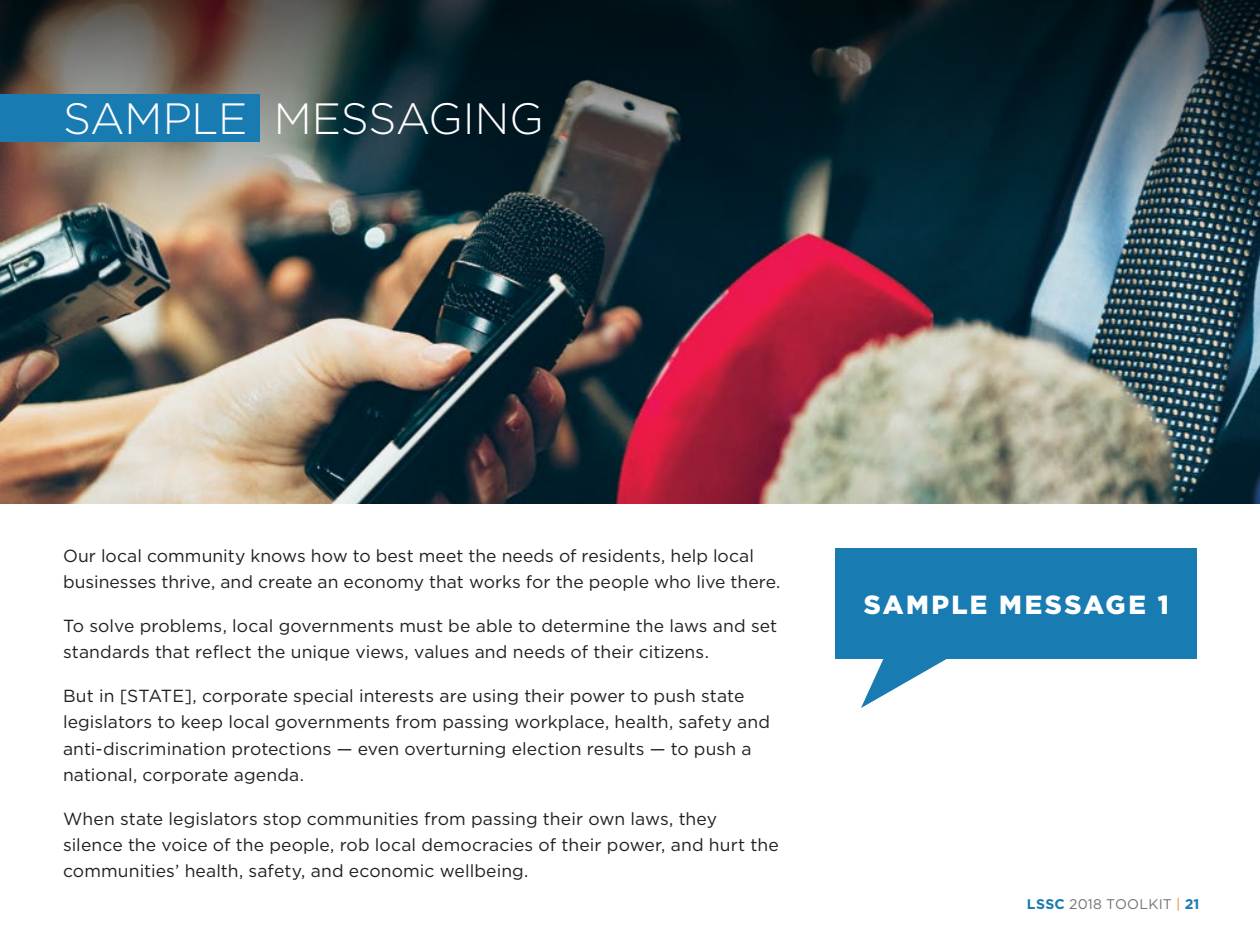
<style>
.page{position:relative;width:1260px;height:945px;background:#fff}
.page>*{position:absolute;margin:0;border:0;box-sizing:border-box;transform-origin:0 0}
.t1{font:300 43.75px "Gotham";letter-spacing:-.005em;color:#fff}
.t2{font:900 26.25px "Gotham";letter-spacing:.09em;color:#fff}
.t3{font:17.5px/26.2px "Gotham";letter-spacing:.005em;color:#231f20}
.t4{font:14px "Gotham";letter-spacing:.015em;color:#717271}
.s1{font-weight:700;color:#187bb2}
.s2{color:#f58220}
</style>
<div class="page">
<img style="left:0;top:228px;width:1260px;height:276px">
<img style="left:0;top:0;width:1260px;height:228px">
<div style="left:836px;top:548px;width:361px;height:110px;background:#187bb2"></div>
<svg style="left:861px;top:658px;width:99px;height:50px"></svg>
<div style="left:0;top:94px;width:260px;height:48px;background:#187bb2"></div>
<h1 class="t1" style="left:63px;top:91px;width:482px">SAMPLE MESSAGING</h1>
<p class="t3" style="left:63px;top:542px;width:719px">Our local community knows how to best meet the needs of residents, help local businesses thrive, and create an economy that works for the people who live there.</p>
<p class="t3" style="left:63px;top:612px;width:716px">To solve problems, local governments must be able to determine the laws and set standards that reflect the unique views, values and needs of their citizens.</p>
<p class="t3" style="left:63px;top:682px;width:709px">But in [STATE], corporate special interests are using their power to push state legislators to keep local governments from passing workplace, health, safety and anti-discrimination protections — even overturning election results — to push a national, corporate agenda.</p>
<p class="t3" style="left:63px;top:805px;width:717px">When state legislators stop communities from passing their own laws, they silence the voice of the people, rob local democracies of their power, and hurt the communities’ health, safety, and economic wellbeing.</p>
<h2 class="t2" style="left:864px;top:586px;width:306px">SAMPLE MESSAGE 1</h2>
<p class="t4" style="left:1027px;top:895px;width:174px"><span class="s1">LSSC</span> 2018 TOOLKIT <span class="s2">|</span> <span class="s1">21</span></p>
</div>
